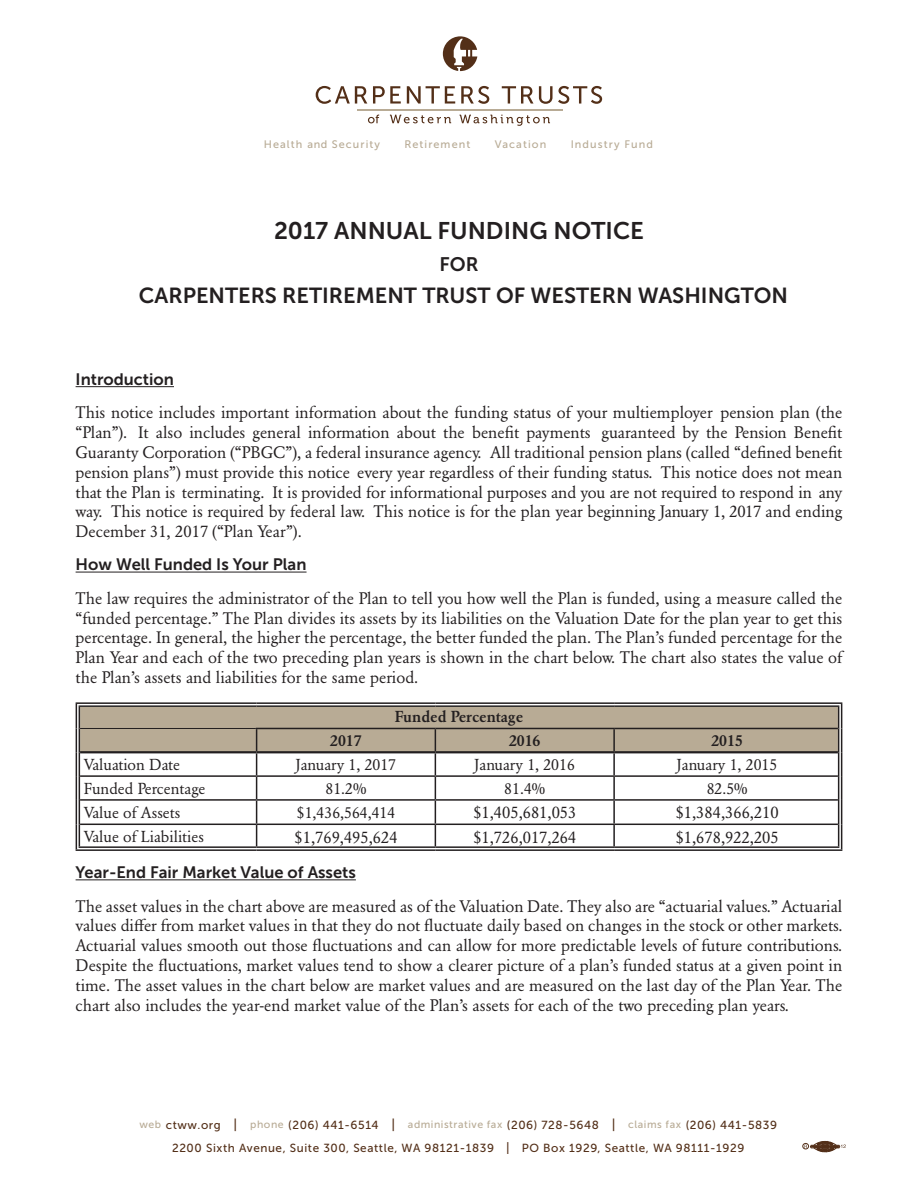
<style>
.page{position:relative;width:918px;height:1188px;background:#fff}
.page>*{position:absolute;margin:0;border:0;box-sizing:border-box;transform-origin:0 0}
.t1{font:24px "Museo Sans 700";color:#231f20}
.t2{font:21.75px "Museo Sans 700";color:#231f20}
.t3{font:19.5px "Museo Sans 700";color:#231f20}
.t4{font:16.5px/19.8px "Garamond BE Pro";color:#231f20;text-align:justify}
.t5{font:16.5px "Museo Sans 700";color:#231f20}
.t6{font:15.75px "Garamond BE Pro";color:#231f20}
.t7{font:500 15.75px "Garamond BE Pro";color:#231f20}
.t8{font:11.7px/23.5px "Museo Sans 500";letter-spacing:.05em;color:#532f18;text-align:center}
.t9{font:10.8px "Museo Sans 500";letter-spacing:.1em;color:#b8ab95}
.s1{font-size:10.5px;color:#b8ab95}
.s2{font-size:13.2px}
.s3{font-size:12.45px}
</style>
<div class="page">
<hr style="left:357px;top:109px;width:206px;height:1px;background:#b8ab95">
<svg style="left:443px;top:36px;width:34px;height:35px"></svg>
<svg style="left:316px;top:86px;width:51px;height:18px"></svg>
<svg style="left:373px;top:86px;width:28px;height:18px"></svg>
<svg style="left:407px;top:86px;width:48px;height:18px"></svg>
<svg style="left:461px;top:86px;width:28px;height:18px"></svg>
<svg style="left:502px;top:86px;width:100px;height:18px"></svg>
<svg style="left:368px;top:115px;width:11px;height:8px"></svg>
<svg style="left:390px;top:115px;width:61px;height:8px"></svg>
<svg style="left:460px;top:115px;width:90px;height:11px"></svg>
<hr style="left:76px;top:386px;width:98px;height:1px;background:#231f20">
<hr style="left:76px;top:572px;width:231px;height:1px;background:#231f20">
<hr style="left:76px;top:879px;width:280px;height:1px;background:#231f20">
<hr style="left:76px;top:702px;width:181px;height:2px;background:#231f20">
<hr style="left:257px;top:702px;width:178px;height:2px;background:#231f20">
<hr style="left:435px;top:702px;width:179px;height:2px;background:#231f20">
<hr style="left:614px;top:702px;width:228px;height:2px;background:#231f20">
<svg style="left:76px;top:704px;width:766px;height:145px"></svg>
<hr style="left:79px;top:846px;width:178px;height:2px;background:#231f20">
<hr style="left:76px;top:849px;width:181px;height:2px;background:#231f20">
<hr style="left:257px;top:846px;width:178px;height:2px;background:#231f20">
<hr style="left:257px;top:849px;width:178px;height:2px;background:#231f20">
<hr style="left:435px;top:846px;width:179px;height:2px;background:#231f20">
<hr style="left:435px;top:849px;width:179px;height:2px;background:#231f20">
<hr style="left:614px;top:846px;width:225px;height:2px;background:#231f20">
<hr style="left:614px;top:849px;width:228px;height:2px;background:#231f20">
<svg style="left:803px;top:1141px;width:43px;height:11px"></svg>
<p class="t9" style="left:264px;top:139px;width:118px">Health and Security</p>
<p class="t9" style="left:404px;top:139px;width:67px">Retirement</p>
<p class="t9" style="left:495px;top:139px;width:53px">Vacation</p>
<p class="t9" style="left:571px;top:139px;width:84px">Industry Fund</p>
<h1 class="t1" style="left:274px;top:217px;width:371px">2017 ANNUAL FUNDING NOTICE</h1>
<p class="t3" style="left:439px;top:253px;width:41px">FOR</p>
<h2 class="t2" style="left:139px;top:283px;width:651px">CARPENTERS RETIREMENT TRUST OF WESTERN WASHINGTON</h2>
<p class="t5" style="left:76px;top:370px;width:100px">Introduction</p>
<p class="t4" style="left:76px;top:403px;width:768px">This notice includes important information about the funding status of your multiemployer pension plan (the “Plan”). It also includes general information about the benefit payments guaranteed by the Pension Benefit Guaranty Corporation (“PBGC”), a federal insurance agency. All traditional pension plans (called “defined benefit pension plans”) must provide this notice every year regardless of their funding status. This notice does not mean that the Plan is terminating. It is provided for informational purposes and you are not required to respond in any way. This notice is required by federal law. This notice is for the plan year beginning January 1, 2017 and ending December 31, 2017 (“Plan Year”).</p>
<p class="t5" style="left:76px;top:556px;width:232px">How Well Funded Is Your Plan</p>
<p class="t4" style="left:76px;top:588px;width:768px">The law requires the administrator of the Plan to tell you how well the Plan is funded, using a measure called the “funded percentage.” The Plan divides its assets by its liabilities on the Valuation Date for the plan year to get this percentage. In general, the higher the percentage, the better funded the plan. The Plan’s funded percentage for the Plan Year and each of the two preceding plan years is shown in the chart below. The chart also states the value of the Plan’s assets and liabilities for the same period.</p>
<p class="t7" style="left:395px;top:707px;width:130px">Funded Percentage</p>
<p class="t7" style="left:330px;top:731px;width:33px">2017</p>
<p class="t7" style="left:509px;top:731px;width:33px">2016</p>
<p class="t7" style="left:711px;top:731px;width:33px">2015</p>
<p class="t6" style="left:84px;top:754px;width:98px">Valuation Date</p>
<p class="t6" style="left:296px;top:754px;width:102px">January 1, 2017</p>
<p class="t6" style="left:475px;top:754px;width:102px">January 1, 2016</p>
<p class="t6" style="left:677px;top:754px;width:102px">January 1, 2015</p>
<p class="t6" style="left:84px;top:778px;width:123px">Funded Percentage</p>
<p class="t6" style="left:326px;top:778px;width:42px">81.2%</p>
<p class="t6" style="left:504px;top:778px;width:42px">81.4%</p>
<p class="t6" style="left:707px;top:778px;width:42px">82.5%</p>
<p class="t6" style="left:84px;top:802px;width:98px">Value of Assets</p>
<p class="t6" style="left:297px;top:802px;width:100px">$1,436,564,414</p>
<p class="t4" style="left:473px;top:803px;width:105px">$1,405,681,053</p>
<p class="t4" style="left:675px;top:803px;width:105px">$1,384,366,210</p>
<p class="t6" style="left:84px;top:826px;width:122px">Value of Liabilities</p>
<p class="t4" style="left:294px;top:827px;width:105px">$1,769,495,624</p>
<p class="t4" style="left:473px;top:827px;width:105px">$1,726,017,264</p>
<p class="t4" style="left:675px;top:827px;width:105px">$1,678,922,205</p>
<p class="t5" style="left:76px;top:863px;width:282px">Year-End Fair Market Value of Assets</p>
<p class="t4" style="left:76px;top:896px;width:768px">The asset values in the chart above are measured as of the Valuation Date. They also are “actuarial values.” Actuarial values differ from market values in that they do not fluctuate daily based on changes in the stock or other markets.<br>Actuarial values smooth out those fluctuations and can allow for more predictable levels of future contributions.<br>Despite the fluctuations, market values tend to show a clearer picture of a plan’s funded status at a given point in time. The asset values in the chart below are market values and are measured on the last day of the Plan Year. The chart also includes the year-end market value of the Plan’s assets for each of the two preceding plan years.</p>
<p class="t8" style="left:139px;top:1113px;width:639px"><span class="s1">web</span> ctww.org <span class="s2">|</span> <span class="s1">phone</span> (206) 441-6514 <span class="s2">|</span> <span class="s1">administrative fax</span> (206) 728-5648 <span class="s2">|</span> <span class="s1">claims fax</span> (206) 441-5839<br>2200 Sixth Avenue, Suite 300, Seattle, WA 98121-1839 <span class="s3">|</span> PO Box 1929, Seattle, WA 98111-1929</p>
</div>
